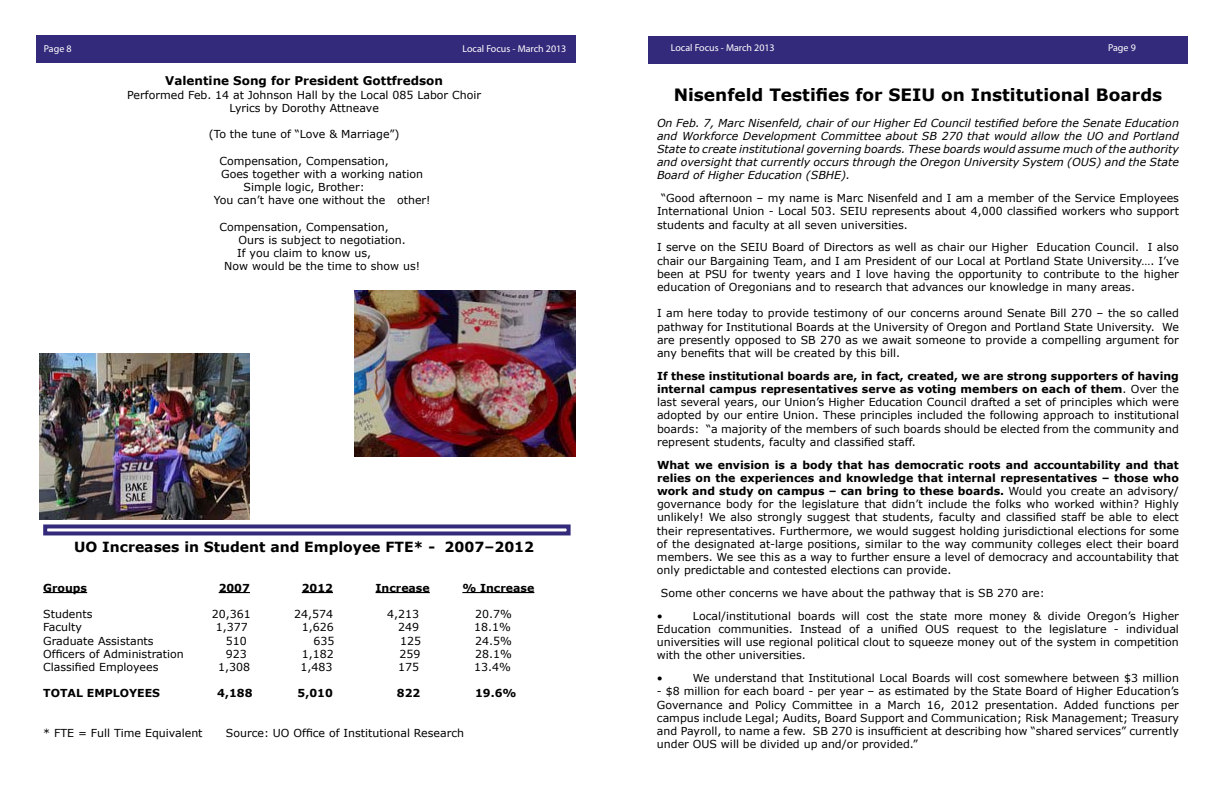
<style>
.page{position:relative;width:1224px;height:792px;background:#fff}
.page>*{position:absolute;margin:0;border:0;box-sizing:border-box;transform-origin:0 0}
.t1{font:700 17px "Verdana";color:#000}
.t2{font:700 14px "Verdana";color:#000}
.t3{font:700 12px "Verdana";color:#000}
.t4{font:11px/13.2px "Verdana";color:#000;text-align:justify}
.t5{font:italic 11px/13.2px "Verdana";color:#000;text-align:justify}
.t6{font:700 11px "Verdana";color:#000}
.t7{font:10px "Myriad Pro";color:#fff}
.s1{font-weight:700}
</style>
<div class="page">
<div style="left:36px;top:35px;width:540px;height:28px;background:#342a7b"></div>
<div style="left:648px;top:36px;width:540px;height:28px;background:#342a7b"></div>
<div style="left:43px;top:524px;width:528px;height:11px;border:4px solid #342a7b"></div>
<hr style="left:43px;top:592px;width:44px;height:1px;background:#000">
<hr style="left:219px;top:592px;width:31px;height:1px;background:#000">
<hr style="left:302px;top:592px;width:31px;height:1px;background:#000">
<hr style="left:376px;top:592px;width:54px;height:1px;background:#000">
<hr style="left:462px;top:592px;width:72px;height:1px;background:#000">
<img style="left:39px;top:354px;width:211px;height:166px">
<img style="left:354px;top:290px;width:221px;height:166px">
<p class="t7" style="left:44px;top:42px;width:29px">Page 8</p>
<p class="t7" style="left:463px;top:42px;width:105px">Local Focus - March 2013</p>
<p class="t7" style="left:671px;top:41px;width:105px">Local Focus - March 2013</p>
<p class="t7" style="left:1108px;top:41px;width:29px">Page 9</p>
<h1 class="t1" style="left:674px;top:83px;width:490px">Nisenfeld Testifies for SEIU on Institutional Boards</h1>
<p class="t5" style="left:657px;top:116px;width:524px">On Feb. 7, Marc Nisenfeld, chair of our Higher Ed Council testified before the Senate Education and Workforce Development Committee about SB 270 that would allow the UO and Portland State to create institutional governing boards. These boards would assume much of the authority and oversight that currently occurs through the Oregon University System (OUS) and the State Board of Higher Education (SBHE).</p>
<p class="t4" style="left:657px;top:192px;width:524px;text-indent:4px">“Good afternoon – my name is Marc Nisenfeld and I am a member of the Service Employees International Union - Local 503. SEIU represents about 4,000 classified workers who support students and faculty at all seven universities.</p>
<p class="t4" style="left:657px;top:241px;width:524px">I serve on the SEIU Board of Directors as well as chair our Higher Education Council. I also chair our Bargaining Team, and I am President of our Local at Portland State University…. I’ve been at PSU for twenty years and I love having the opportunity to contribute to the higher education of Oregonians and to research that advances our knowledge in many areas.</p>
<p class="t4" style="left:657px;top:307px;width:524px">I am here today to provide testimony of our concerns around Senate Bill 270 – the so called pathway for Institutional Boards at the University of Oregon and Portland State University. We are presently opposed to SB 270 as we await someone to provide a compelling argument for any benefits that will be created by this bill.</p>
<p class="t4" style="left:657px;top:369px;width:524px"><span class="s1">If these institutional boards are, in fact, created, we are strong supporters of having internal campus representatives serve as voting members on each of them</span>. Over the last several years, our Union’s Higher Education Council drafted a set of principles which were adopted by our entire Union. These principles included the following approach to institutional boards: “a majority of the members of such boards should be elected from the community and represent students, faculty and classified staff.</p>
<p class="t4" style="left:657px;top:458px;width:524px"><span class="s1">What we envision is a body that has democratic roots and accountability and that relies on the experiences and knowledge that internal representatives – those who work and study on campus – can bring to these boards.</span> Would you create an advisory/ governance body for the legislature that didn’t include the folks who worked within? Highly unlikely! We also strongly suggest that students, faculty and classified staff be able to elect their representatives. Furthermore, we would suggest holding jurisdictional elections for some of the designated at-large positions, similar to the way community colleges elect their board members. We see this as a way to further ensure a level of democracy and accountability that only predictable and contested elections can provide.</p>
<p class="t4" style="left:657px;top:582px;width:389px;line-height:22.8px;text-indent:4px">Some other concerns we have about the pathway that is SB 270 are: •</p>
<p class="t3" style="left:165px;top:73px;width:279px">Valentine Song for President Gottfredson</p>
<p class="t4" style="left:127px;top:88px;width:356px;text-align:center">Performed Feb. 14 at Johnson Hall by the Local 085 Labor Choir<br>Lyrics by Dorothy Attneave</p>
<p class="t4" style="left:209px;top:127px;width:192px">(To the tune of “Love &amp; Marriage”)</p>
<p class="t4" style="left:220px;top:154px;width:171px">Compensation, Compensation,</p>
<p class="t4" style="left:221px;top:167px;width:204px">Goes together with a working nation</p>
<p class="t4" style="left:244px;top:180px;width:123px">Simple logic, Brother:</p>
<p class="t4" style="left:214px;top:193px;width:218px">You can’t have one without the other!</p>
<p class="t4" style="left:220px;top:220px;width:171px">Compensation, Compensation,</p>
<p class="t4" style="left:239px;top:233px;width:169px">Ours is subject to negotiation.</p>
<p class="t4" style="left:237px;top:246px;width:135px">If you claim to know us,</p>
<p class="t4" style="left:224px;top:259px;width:197px">Now would be the time to show us!</p>
<p class="t2" style="left:74px;top:537px;width:462px">UO Increases in Student and Employee FTE* - 2007–2012</p>
<p class="t6" style="left:43px;top:580px;width:45px">Groups</p>
<p class="t6" style="left:219px;top:580px;width:33px">2007</p>
<p class="t6" style="left:302px;top:580px;width:33px">2012</p>
<p class="t6" style="left:376px;top:580px;width:56px">Increase</p>
<p class="t6" style="left:462px;top:580px;width:74px">% Increase</p>
<p class="t4" style="left:43px;top:607px;width:51px">Students</p>
<p class="t4" style="left:212px;top:607px;width:40px">20,361</p>
<p class="t4" style="left:294px;top:607px;width:40px">24,574</p>
<p class="t4" style="left:387px;top:607px;width:33px">4,213</p>
<p class="t4" style="left:475px;top:607px;width:38px">20.7%</p>
<p class="t4" style="left:43px;top:621px;width:40px">Faculty</p>
<p class="t4" style="left:216px;top:621px;width:33px">1,377</p>
<p class="t4" style="left:302px;top:621px;width:33px">1,626</p>
<p class="t4" style="left:398px;top:621px;width:22px">249</p>
<p class="t4" style="left:474px;top:621px;width:38px">18.1%</p>
<p class="t4" style="left:43px;top:634px;width:112px">Graduate Assistants</p>
<p class="t4" style="left:226px;top:634px;width:22px">510</p>
<p class="t4" style="left:313px;top:634px;width:22px">635</p>
<p class="t4" style="left:400px;top:634px;width:22px">125</p>
<p class="t4" style="left:475px;top:634px;width:38px">24.5%</p>
<p class="t4" style="left:43px;top:647px;width:142px">Officers of Administration</p>
<p class="t4" style="left:226px;top:647px;width:22px">923</p>
<p class="t4" style="left:302px;top:647px;width:33px">1,182</p>
<p class="t4" style="left:400px;top:647px;width:22px">259</p>
<p class="t4" style="left:475px;top:647px;width:38px">28.1%</p>
<p class="t4" style="left:43px;top:660px;width:117px">Classified Employees</p>
<p class="t4" style="left:218px;top:660px;width:33px">1,308</p>
<p class="t4" style="left:300px;top:660px;width:33px">1,483</p>
<p class="t4" style="left:398px;top:660px;width:22px">175</p>
<p class="t4" style="left:474px;top:660px;width:38px">13.4%</p>
<p class="t6" style="left:43px;top:686px;width:118px">TOTAL EMPLOYEES</p>
<p class="t6" style="left:217px;top:686px;width:37px">4,188</p>
<p class="t6" style="left:298px;top:686px;width:37px">5,010</p>
<p class="t6" style="left:397px;top:686px;width:25px">822</p>
<p class="t6" style="left:475px;top:686px;width:43px">19.6%</p>
<p class="t4" style="left:43px;top:726px;width:161px">* FTE = Full Time Equivalent</p>
<p class="t4" style="left:226px;top:726px;width:240px">Source: UO Office of Institutional Research</p>
<p class="t4" style="left:657px;top:609px;width:524px;text-indent:36px">Local/institutional boards will cost the state more money &amp; divide Oregon’s Higher Education communities. Instead of a unified OUS request to the legislature - individual universities will use regional political clout to squeeze money out of the system in competition with the other universities.</p>
<p class="t4" style="left:657px;top:672px;width:7px">•</p>
<p class="t4" style="left:693px;top:672px;width:488px">We understand that Institutional Local Boards will cost somewhere between $3 million</p>
<p class="t4" style="left:657px;top:685px;width:524px">- $8 million for each board - per year – as estimated by the State Board of Higher Education’s Governance and Policy Committee in a March 16, 2012 presentation. Added functions per campus include Legal; Audits, Board Support and Communication; Risk Management; Treasury and Payroll, to name a few. SB 270 is insufficient at describing how “shared services” currently under OUS will be divided up and/or provided.”</p>
</div>
